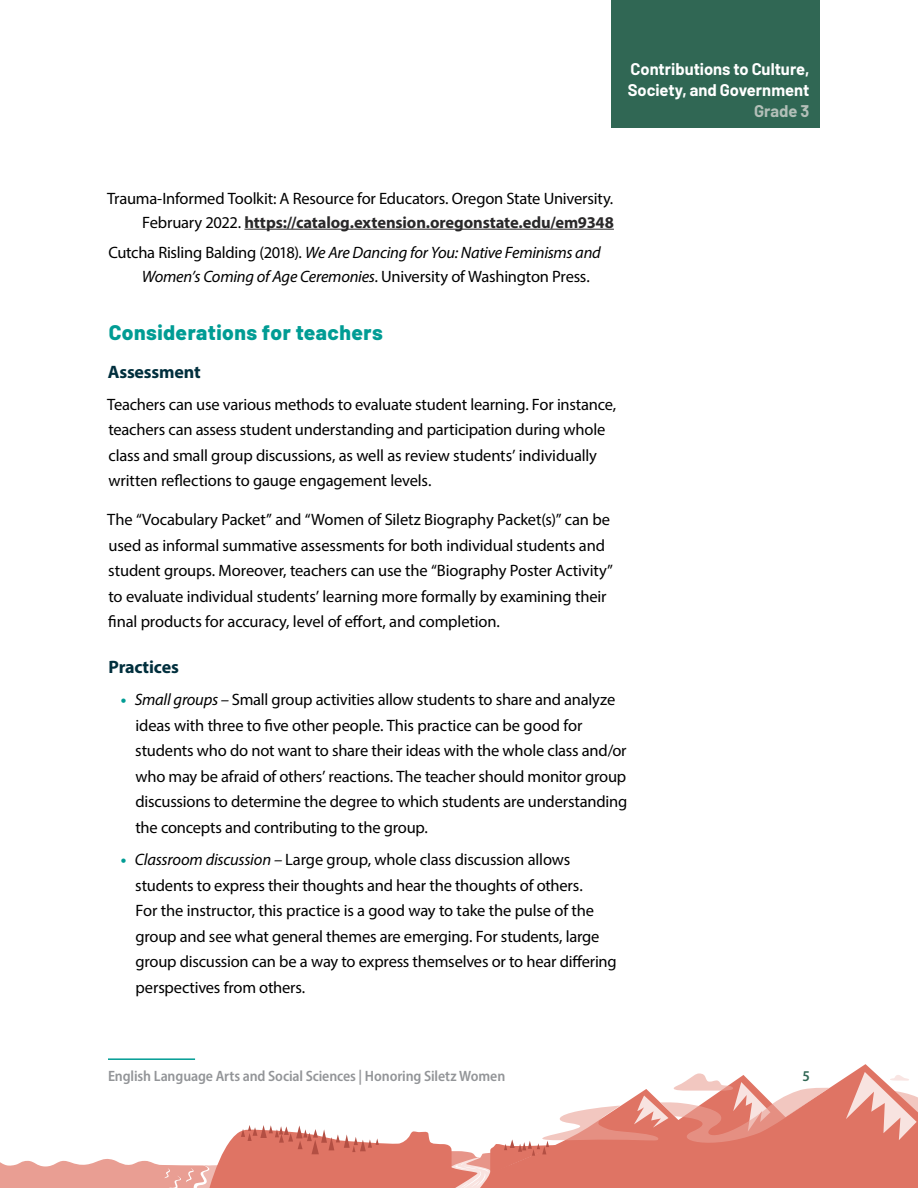
<style>
.page{position:relative;width:918px;height:1188px;background:#fff}
.page>*{position:absolute;margin:0;border:0;box-sizing:border-box;transform-origin:0 0}
.Section_Header{font:800 21px "Barlow";letter-spacing:.02em;color:#009c94}
.Subhead_With_Section_Header{font:700 18px "Myriad Pro";letter-spacing:-.01em;color:#002f3d}
.Subhead{font:700 18px "Myriad Pro";letter-spacing:-.015em;color:#002f3d}
.Body{font:16.5px/25.5px "Myriad Pro";letter-spacing:-.01em;color:#000}
.References{font:16.5px/24px "Myriad Pro";letter-spacing:-.015em;color:#000;text-align:right}
.References-2{font:italic 16.5px/24px "Myriad Pro";letter-spacing:-.015em;color:#000}
.t1{font:700 16.5px/21px "Barlow";color:#fff}
.t2{font:700 16.5px "Barlow";color:#b3bfb8}
.t3{font:600 semi-condensed 15px "Myriad Pro";letter-spacing:-.005em;color:#939598}
.t4{font:600 semi-condensed 15px "Myriad Pro";color:#306754}
.s1{font-weight:700;color:#292829}
.s2{font-style:normal}
.s3{font-weight:700;color:#009c94}
.s4{font-style:italic}
</style>
<div class="page">
<div style="left:612px;top:0;width:208px;height:128px;background:#306754"></div>
<hr style="left:108px;top:1058px;width:87px;height:2px;background:#009c94">
<svg style="left:0;top:1159px;width:205px;height:29px"></svg>
<svg style="left:205px;top:1064px;width:669px;height:124px"></svg>
<svg style="left:241px;top:1125px;width:138px;height:29px"></svg>
<svg style="left:438px;top:1072px;width:480px;height:116px"></svg>
<hr style="left:244px;top:229px;width:370px;height:1px;background:#292829">
<p class="t1" style="left:628px;top:57px;width:183px">Contributions to Culture,<br>Society, and Government</p>
<p class="t2" style="left:754px;top:99px;width:57px">Grade 3</p>
<p class="References" style="left:107px;top:186px;width:508px">Trauma-Informed Toolkit: A Resource for Educators. Oregon State University.<br>February 2022. <span class="s1">https://catalog.extension.oregonstate.edu/em9348</span></p>
<p class="References-2" style="left:142px;top:240px;width:461px;text-indent:-33px"><span class="s2">Cutcha Risling Balding (2018).</span> We Are Dancing for You: Native Feminisms and<br>Women’s Coming of Age Ceremonies. <span class="s2">University of Washington Press.</span></p>
<p class="Section_Header" style="left:109px;top:317px;width:276px">Considerations for teachers</p>
<p class="Subhead_With_Section_Header" style="left:108px;top:360px;width:94px">Assessment</p>
<p class="Body" style="left:107px;top:391px;width:510px">Teachers can use various methods to evaluate student learning. For instance, teachers can assess student understanding and participation during whole class and small group discussions, as well as review students’ individually written reflections to gauge engagement levels.</p>
<p class="Body" style="left:107px;top:507px;width:507px">The “Vocabulary Packet” and “Women of Siletz Biography Packet(s)” can be used as informal summative assessments for both individual students and student groups. Moreover, teachers can use the “Biography Poster Activity” to evaluate individual students’ learning more formally by examining their final products for accuracy, level of effort, and completion.</p>
<p class="Subhead" style="left:109px;top:655px;width:72px">Practices</p>
<p class="Body" style="left:135px;top:687px;width:493px;text-indent:-15px"><span class="s3">•</span> <span class="s4">Small groups –</span> Small group activities allow students to share and analyze ideas with three to five other people. This practice can be good for students who do not want to share their ideas with the whole class and/or who may be afraid of others’ reactions. The teacher should monitor group discussions to determine the degree to which students are understanding the concepts and contributing to the group.</p>
<p class="Body" style="left:135px;top:846px;width:483px;text-indent:-15px"><span class="s3">•</span> <span class="s4">Classroom discussion –</span> Large group, whole class discussion allows students to express their thoughts and hear the thoughts of others.<br>For the instructor, this practice is a good way to take the pulse of the group and see what general themes are emerging. For students, large group discussion can be a way to express themselves or to hear differing perspectives from others.</p>
<p class="t3" style="left:108px;top:1066px;width:399px">English Language Arts and Social Sciences | Honoring Siletz Women</p>
<p class="t4" style="left:803px;top:1066px;width:9px">5</p>
</div>
